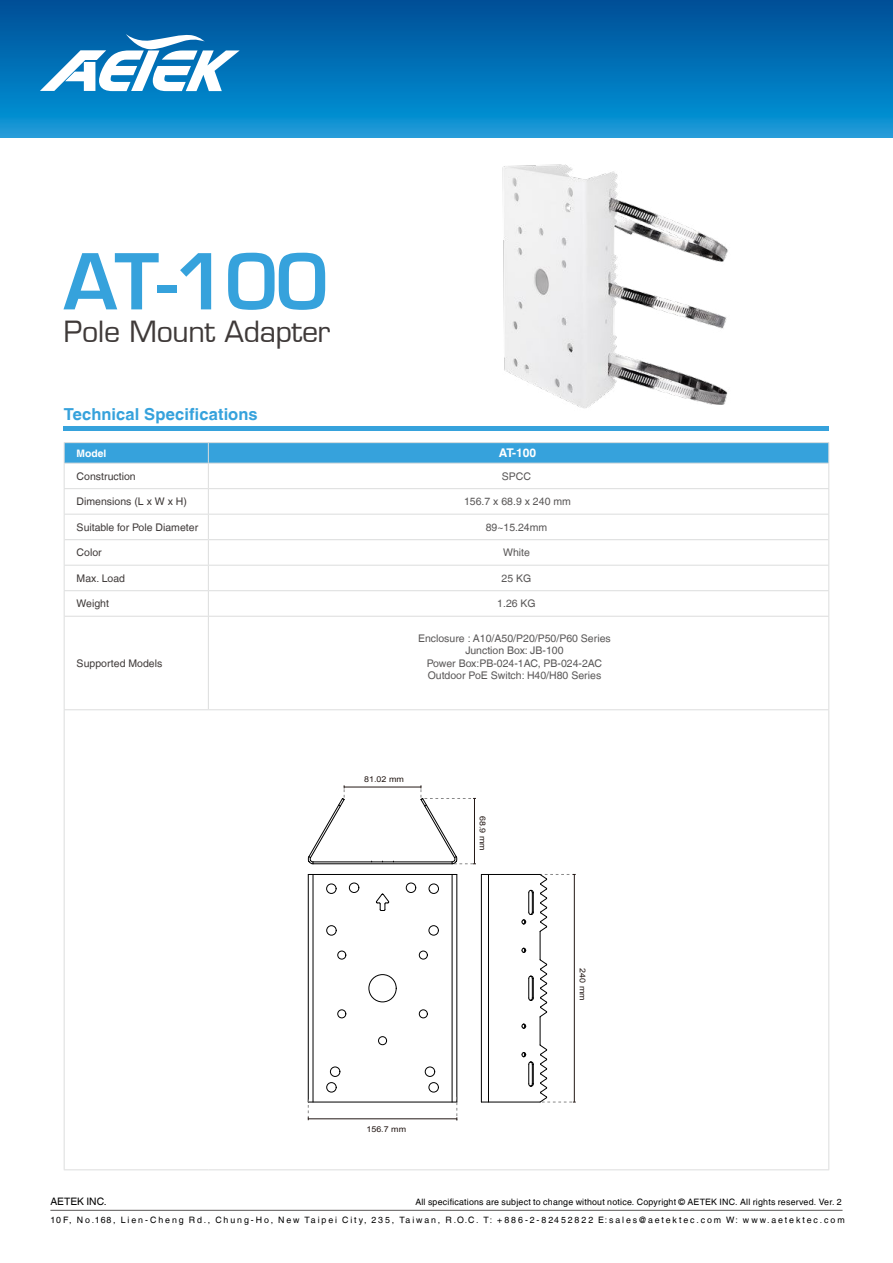
<style>
.page{position:relative;width:893px;height:1263px;background:#fff}
.page>*{position:absolute;margin:0;border:0;box-sizing:border-box;transform-origin:0 0}
.t1{font:700 75px "Euromode";color:#36a2dc}
.t2{font:28.5px "Euromode Plain";letter-spacing:-.01em;color:#3f3a39}
.t3{font:700 16.5px "Helvetica LT";letter-spacing:.005em;color:#36a2dc}
.t4{font:700 12px "Helvetica LT";color:#fff}
.t5{font:10.5px/12.6px "Helvetica LT";color:#595757;text-align:center}
.t6{font:10.5px "Helvetica LT";color:#3f3a39}
.t7{font:10.35px "Helvetica LT";letter-spacing:-.005em;color:#000}
.t8{font:700 10.35px "Helvetica LT";color:#fff}
.t9{font:8.85px/18.6px "Helvetica LT";letter-spacing:.025em;color:#000}
.t10{font:8.1px "Arial";color:#231815;scale:1.11 1}
</style>
<div class="page">
<svg style="left:0;top:0;width:893px;height:138px;background:#0474b8"></svg>
<svg style="left:40px;top:33px;width:200px;height:58px"></svg>
<hr style="left:64px;top:442px;width:144px;height:1px;background:#dcdddd">
<hr style="left:208px;top:442px;width:621px;height:1px;background:#dcdddd">
<hr style="left:64px;top:616px;width:1px;height:93px;background:#dcdddd">
<hr style="left:208px;top:616px;width:621px;height:1px;background:#dcdddd">
<hr style="left:208px;top:617px;width:1px;height:92px;background:#dcdddd">
<hr style="left:828px;top:617px;width:1px;height:92px;background:#dcdddd">
<hr style="left:64px;top:709px;width:144px;height:1px;background:#dcdddd">
<hr style="left:64px;top:710px;width:1px;height:459px;background:#dcdddd">
<hr style="left:208px;top:709px;width:621px;height:1px;background:#dcdddd">
<hr style="left:828px;top:710px;width:1px;height:459px;background:#dcdddd">
<hr style="left:64px;top:1169px;width:144px;height:1px;background:#dcdddd">
<hr style="left:208px;top:1169px;width:621px;height:1px;background:#dcdddd">
<svg style="left:64px;top:443px;width:765px;height:173px"></svg>
<hr style="left:64px;top:463px;width:144px;height:1px;background:#dcdddd">
<hr style="left:208px;top:463px;width:621px;height:1px;background:#dcdddd">
<hr style="left:65px;top:539px;width:143px;height:1px;background:#dcdddd">
<hr style="left:208px;top:539px;width:620px;height:1px;background:#dcdddd">
<hr style="left:65px;top:616px;width:143px;height:1px;background:#dcdddd">
<hr style="left:64px;top:426px;width:765px;height:4px;background:#36a2dc">
<img style="left:502px;top:164px;width:226px;height:245px">
<hr style="left:313px;top:863px;width:139px;height:1px;background:#000">
<hr style="left:313px;top:861px;width:139px;height:1px;background:#000">
<hr style="left:481px;top:1102px;width:59px;height:1px;background:#000">
<hr style="left:481px;top:874px;width:1px;height:228px;background:#000">
<hr style="left:488px;top:874px;width:1px;height:228px;background:#000">
<hr style="left:481px;top:874px;width:59px;height:1px;background:#000">
<hr style="left:308px;top:1102px;width:149px;height:1px;background:#000">
<hr style="left:308px;top:874px;width:1px;height:228px;background:#000">
<hr style="left:313px;top:874px;width:1px;height:228px;background:#000">
<hr style="left:452px;top:874px;width:1px;height:228px;background:#000">
<hr style="left:456px;top:874px;width:1px;height:228px;background:#000">
<hr style="left:308px;top:874px;width:149px;height:1px;background:#000">
<svg style="left:376px;top:893px;width:13px;height:18px"></svg>
<div style="left:369px;top:974px;width:28px;height:28px;border:1px solid #000;border-radius:50%"></div>
<div style="left:326px;top:884px;width:10px;height:10px;border:1px solid #000;border-radius:50%"></div>
<div style="left:429px;top:884px;width:10px;height:10px;border:1px solid #000;border-radius:50%"></div>
<div style="left:330px;top:1066px;width:10px;height:11px;border:1px solid #000;border-radius:50%"></div>
<div style="left:425px;top:1066px;width:10px;height:11px;border:1px solid #000;border-radius:50%"></div>
<div style="left:406px;top:883px;width:10px;height:10px;border:1px solid #000;border-radius:50%"></div>
<div style="left:349px;top:883px;width:10px;height:10px;border:1px solid #000;border-radius:50%"></div>
<div style="left:429px;top:925px;width:10px;height:10px;border:1px solid #000;border-radius:50%"></div>
<div style="left:326px;top:925px;width:10px;height:10px;border:1px solid #000;border-radius:50%"></div>
<div style="left:429px;top:1082px;width:10px;height:10px;border:1px solid #000;border-radius:50%"></div>
<div style="left:326px;top:1082px;width:10px;height:10px;border:1px solid #000;border-radius:50%"></div>
<div style="left:419px;top:1009px;width:9px;height:9px;border:1px solid #000;border-radius:50%"></div>
<div style="left:337px;top:1009px;width:9px;height:9px;border:1px solid #000;border-radius:50%"></div>
<div style="left:337px;top:951px;width:9px;height:8px;border:1px solid #000;border-radius:50%"></div>
<div style="left:419px;top:951px;width:9px;height:8px;border:1px solid #000;border-radius:50%"></div>
<div style="left:378px;top:1036px;width:9px;height:9px;border:1px solid #000;border-radius:50%"></div>
<svg style="left:308px;top:785px;width:37px;height:79px"></svg>
<hr style="left:344px;top:787px;width:77px;height:1px;background:#231815">
<svg style="left:420px;top:785px;width:56px;height:79px"></svg>
<svg style="left:521px;top:873px;width:55px;height:230px"></svg>
<svg style="left:308px;top:1099px;width:1px;height:21px"></svg>
<hr style="left:308px;top:1118px;width:149px;height:1px;background:#231815">
<svg style="left:456px;top:1097px;width:1px;height:24px"></svg>
<hr style="left:50px;top:1210px;width:792px;height:1px;background:#595757">
<h1 class="t1" style="left:64px;top:240px;width:266px">AT-100</h1>
<h2 class="t2" style="left:64px;top:320px;width:268px">Pole Mount Adapter</h2>
<h3 class="t3" style="left:64px;top:404px;width:195px">Technical Specifications</h3>
<p class="t8" style="left:77px;top:447px;width:31px">Model</p>
<h3 class="t4" style="left:499px;top:446px;width:39px">AT-100</h3>
<p class="t6" style="left:77px;top:472px;width:61px">Construction</p>
<p class="t5" style="left:502px;top:471px;width:31px">SPCC</p>
<p class="t6" style="left:77px;top:495px;width:112px">Dimensions (L x W x H)</p>
<p class="t5" style="left:464px;top:495px;width:108px">156.7 x 68.9 x 240 mm</p>
<p class="t6" style="left:77px;top:521px;width:123px">Suitable for Pole Diameter</p>
<p class="t5" style="left:486px;top:521px;width:63px">89~15.24mm</p>
<p class="t6" style="left:77px;top:548px;width:27px">Color</p>
<p class="t5" style="left:503px;top:547px;width:28px">White</p>
<p class="t6" style="left:77px;top:574px;width:50px">Max. Load</p>
<p class="t5" style="left:502px;top:573px;width:31px">25 KG</p>
<p class="t6" style="left:77px;top:600px;width:34px">Weight</p>
<p class="t5" style="left:497px;top:598px;width:40px">1.26 KG</p>
<p class="t6" style="left:77px;top:659px;width:87px">Supported Models</p>
<p class="t5" style="left:418px;top:632px;width:194px">Enclosure : A10/A50/P20/P50/P60 Series Junction Box: JB-100<br>Power Box:PB-024-1AC, PB-024-2AC Outdoor PoE Switch: H40/H80 Series</p>
<p class="t10" style="left:364px;top:775px;width:37px">81.02 mm</p>
<p class="t10" style="left:487px;top:816px;width:33px;rotate:90deg">68.9 mm</p>
<p class="t10" style="left:587px;top:968px;width:31px;rotate:90deg">240 mm</p>
<p class="t10" style="left:366px;top:1124px;width:37px">156.7 mm</p>
<p class="t7" style="left:50px;top:1195px;width:58px">AETEK INC.</p>
<p class="t9" style="left:50px;top:1192px;width:796px;text-indent:365px">All specifications are subject to change without notice. Copyright © AETEK INC. All rights reserved. Ver. 2<br>10 F, N o .168 , L i e n - C h e n g R d . , C h u n g - H o , N e w Ta i p e i C i t y, 2 3 5 , Ta i w a n , R .O.C . T: + 8 8 6 - 2 - 8 24 5 2 8 2 2 E: s a l e s@a e t e k t e c . c o m W: w w w. a e t e k t e c . c o m</p>
</div>
